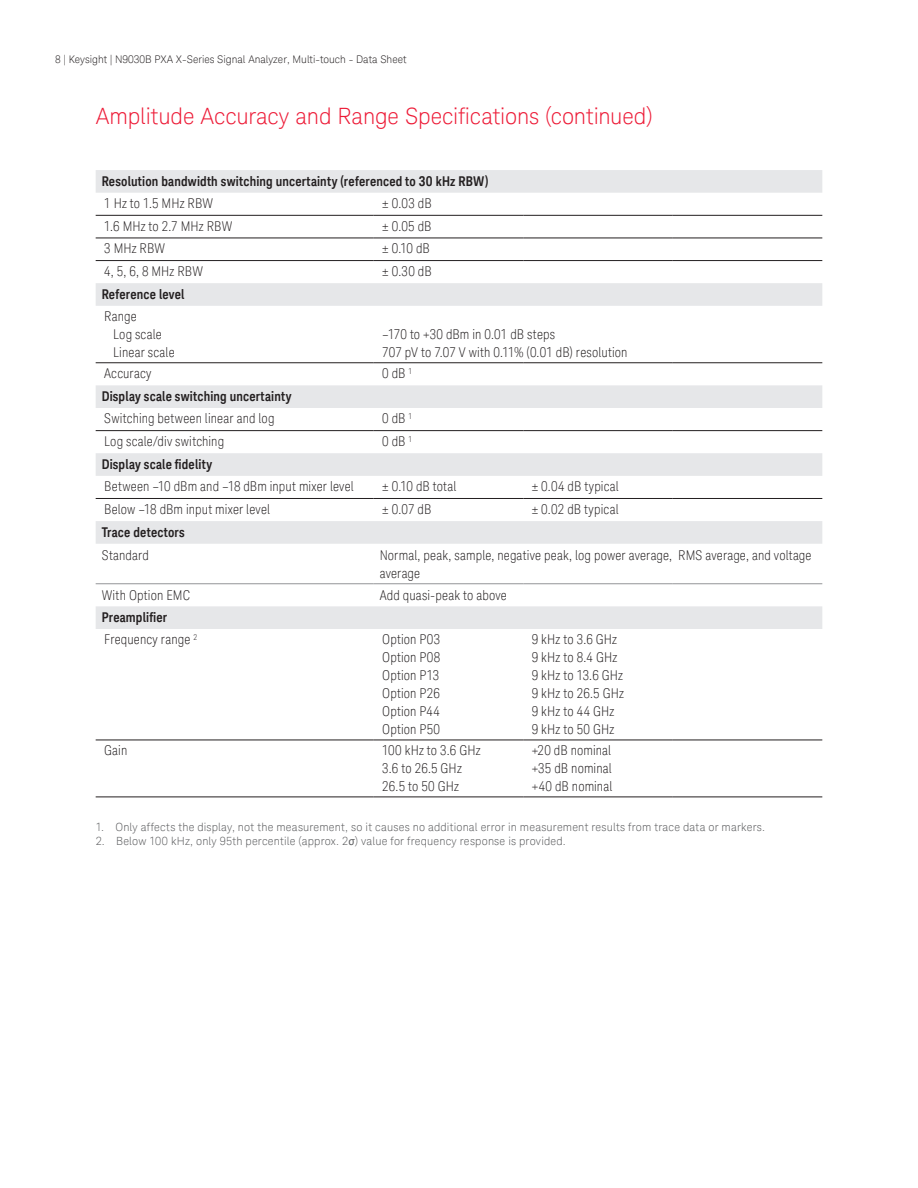
<style>
.page{position:relative;width:918px;height:1188px;background:#fff}
.page>*{position:absolute;margin:0;border:0;box-sizing:border-box;transform-origin:0 0}
.K_Heading_1{font:300 22.5px "Keysight Sans";letter-spacing:-.005em;color:#ed1a36}
.K_Table_Text{font:300 condensed 13.5px/18px "Keysight Sans";letter-spacing:.01em;color:#231f20}
.K_Table_Heading_1{font:700 13.5px "Keysight Sans Condensed";letter-spacing:.015em;color:#231f20}
.t1{font:300 11.25px "Keysight Sans";letter-spacing:.015em;color:#57585a}
.t2{font:300 10.5px "Keysight Sans";color:#231f20}
</style>
<div class="page">
<svg style="left:96px;top:170px;width:726px;height:459px"></svg>
<hr style="left:96px;top:215px;width:278px;height:1px;background:#231f20">
<hr style="left:96px;top:238px;width:278px;height:1px;background:#231f20">
<hr style="left:96px;top:362px;width:278px;height:1px;background:#231f20">
<hr style="left:96px;top:430px;width:278px;height:1px;background:#231f20">
<hr style="left:96px;top:740px;width:278px;height:1px;background:#231f20">
<hr style="left:96px;top:797px;width:278px;height:1px;background:#231f20">
<hr style="left:374px;top:215px;width:149px;height:1px;background:#231f20">
<hr style="left:374px;top:238px;width:149px;height:1px;background:#231f20">
<hr style="left:374px;top:362px;width:149px;height:1px;background:#231f20">
<hr style="left:374px;top:430px;width:149px;height:1px;background:#231f20">
<hr style="left:374px;top:740px;width:149px;height:1px;background:#231f20">
<hr style="left:374px;top:797px;width:149px;height:1px;background:#231f20">
<hr style="left:523px;top:215px;width:150px;height:1px;background:#231f20">
<hr style="left:673px;top:215px;width:149px;height:1px;background:#231f20">
<hr style="left:523px;top:238px;width:150px;height:1px;background:#231f20">
<hr style="left:673px;top:238px;width:149px;height:1px;background:#231f20">
<hr style="left:523px;top:362px;width:150px;height:1px;background:#231f20">
<hr style="left:673px;top:362px;width:149px;height:1px;background:#231f20">
<hr style="left:523px;top:430px;width:150px;height:1px;background:#231f20">
<hr style="left:673px;top:430px;width:149px;height:1px;background:#231f20">
<hr style="left:523px;top:740px;width:150px;height:1px;background:#231f20">
<hr style="left:673px;top:740px;width:149px;height:1px;background:#231f20">
<hr style="left:523px;top:797px;width:150px;height:1px;background:#231f20">
<hr style="left:673px;top:797px;width:149px;height:1px;background:#231f20">
<hr style="left:96px;top:260px;width:278px;height:1px;background:#231f20">
<hr style="left:374px;top:260px;width:149px;height:1px;background:#231f20">
<hr style="left:523px;top:260px;width:150px;height:1px;background:#231f20">
<hr style="left:673px;top:260px;width:149px;height:1px;background:#231f20">
<hr style="left:96px;top:498px;width:278px;height:1px;background:#231f20">
<hr style="left:374px;top:498px;width:149px;height:1px;background:#231f20">
<hr style="left:523px;top:498px;width:150px;height:1px;background:#231f20">
<hr style="left:673px;top:498px;width:149px;height:1px;background:#231f20">
<hr style="left:96px;top:583px;width:278px;height:1px;background:#939598">
<hr style="left:374px;top:583px;width:149px;height:1px;background:#939598">
<hr style="left:523px;top:583px;width:150px;height:1px;background:#939598">
<hr style="left:673px;top:583px;width:149px;height:1px;background:#939598">
<p class="t2" style="left:55px;top:53px;width:353px">8 | Keysight | N9030B PXA X-Series Signal Analyzer, Multi-touch - Data Sheet</p>
<p class="K_Heading_1" style="left:96px;top:103px;width:559px">Amplitude Accuracy and Range Specifications (continued)</p>
<p class="K_Table_Heading_1" style="left:102px;top:173px;width:388px">Resolution bandwidth switching uncertainty (referenced to 30 kHz RBW)</p>
<p class="K_Table_Text" style="left:104px;top:194px;width:111px">1 Hz to 1.5 MHz RBW</p>
<p class="K_Table_Text" style="left:382px;top:194px;width:51px">± 0.03 dB</p>
<p class="K_Table_Text" style="left:104px;top:217px;width:130px">1.6 MHz to 2.7 MHz RBW</p>
<p class="K_Table_Text" style="left:382px;top:217px;width:51px">± 0.05 dB</p>
<p class="K_Table_Text" style="left:104px;top:240px;width:63px">3 MHz RBW</p>
<p class="K_Table_Text" style="left:382px;top:240px;width:49px">± 0.10 dB</p>
<p class="K_Table_Text" style="left:104px;top:262px;width:100px">4, 5, 6, 8 MHz RBW</p>
<p class="K_Table_Text" style="left:382px;top:262px;width:51px">± 0.30 dB</p>
<p class="K_Table_Heading_1" style="left:102px;top:286px;width:84px">Reference level</p>
<p class="K_Table_Text" style="left:104px;top:307px;width:34px">Range</p>
<p class="K_Table_Text" style="left:113px;top:325px;width:50px">Log scale</p>
<p class="K_Table_Text" style="left:113px;top:343px;width:63px">Linear scale</p>
<p class="K_Table_Text" style="left:382px;top:325px;width:174px">–170 to +30 dBm in 0.01 dB steps</p>
<p class="K_Table_Text" style="left:382px;top:343px;width:247px">707 pV to 7.07 V with 0.11% (0.01 dB) resolution</p>
<p class="K_Table_Text" style="left:104px;top:364px;width:49px">Accuracy</p>
<p class="K_Table_Text" style="left:382px;top:364px;width:32px">0 dB <sup>1</sup></p>
<p class="K_Table_Heading_1" style="left:102px;top:388px;width:191px">Display scale switching uncertainty</p>
<p class="K_Table_Text" style="left:104px;top:410px;width:172px">Switching between linear and log</p>
<p class="K_Table_Text" style="left:382px;top:410px;width:32px">0 dB <sup>1</sup></p>
<p class="K_Table_Text" style="left:104px;top:432px;width:121px">Log scale/div switching</p>
<p class="K_Table_Text" style="left:382px;top:432px;width:32px">0 dB <sup>1</sup></p>
<p class="K_Table_Heading_1" style="left:102px;top:456px;width:112px">Display scale fidelity</p>
<p class="K_Table_Text" style="left:104px;top:478px;width:251px">Between –10 dBm and –18 dBm input mixer level</p>
<p class="K_Table_Text" style="left:382px;top:478px;width:76px">± 0.10 dB total</p>
<p class="K_Table_Text" style="left:532px;top:478px;width:88px">± 0.04 dB typical</p>
<p class="K_Table_Text" style="left:104px;top:500px;width:167px">Below –18 dBm input mixer level</p>
<p class="K_Table_Text" style="left:382px;top:500px;width:51px">± 0.07 dB</p>
<p class="K_Table_Text" style="left:532px;top:500px;width:88px">± 0.02 dB typical</p>
<p class="K_Table_Heading_1" style="left:102px;top:524px;width:85px">Trace detectors</p>
<p class="K_Table_Text" style="left:102px;top:546px;width:49px">Standard</p>
<p class="K_Table_Text" style="left:380px;top:546px;width:433px">Normal, peak, sample, negative peak, log power average, RMS average, and voltage average</p>
<p class="K_Table_Text" style="left:102px;top:586px;width:90px">With Option EMC</p>
<p class="K_Table_Text" style="left:380px;top:586px;width:129px">Add quasi-peak to above</p>
<p class="K_Table_Heading_1" style="left:102px;top:609px;width:67px">Preamplifier</p>
<p class="K_Table_Text" style="left:104px;top:631px;width:94px">Frequency range <sup>2</sup></p>
<p class="K_Table_Text" style="left:382px;top:631px;width:60px">Option P03</p>
<p class="K_Table_Text" style="left:382px;top:649px;width:60px">Option P08</p>
<p class="K_Table_Text" style="left:382px;top:667px;width:59px">Option P13</p>
<p class="K_Table_Text" style="left:382px;top:685px;width:59px">Option P26</p>
<p class="K_Table_Text" style="left:382px;top:703px;width:59px">Option P44</p>
<p class="K_Table_Text" style="left:382px;top:721px;width:59px">Option P50</p>
<p class="K_Table_Text" style="left:532px;top:631px;width:87px">9 kHz to 3.6 GHz</p>
<p class="K_Table_Text" style="left:532px;top:649px;width:87px">9 kHz to 8.4 GHz</p>
<p class="K_Table_Text" style="left:532px;top:667px;width:93px">9 kHz to 13.6 GHz</p>
<p class="K_Table_Text" style="left:532px;top:685px;width:94px">9 kHz to 26.5 GHz</p>
<p class="K_Table_Text" style="left:532px;top:703px;width:84px">9 kHz to 44 GHz</p>
<p class="K_Table_Text" style="left:532px;top:721px;width:84px">9 kHz to 50 GHz</p>
<p class="K_Table_Text" style="left:532px;top:742px;width:81px">+20 dB nominal</p>
<p class="K_Table_Text" style="left:532px;top:760px;width:81px">+35 dB nominal</p>
<p class="K_Table_Text" style="left:532px;top:778px;width:82px">+40 dB nominal</p>
<p class="t1" style="left:96px;top:821px;width:671px">1. Only affects the display, not the measurement, so it causes no additional error in measurement results from trace data or markers.</p>
<p class="t1" style="left:96px;top:834px;width:472px">2. Below 100 kHz, only 95th percentile (approx. 2▲) value for frequency response is provided.</p>
<p class="K_Table_Text" style="left:104px;top:742px;width:25px">Gain</p>
<p class="K_Table_Text" style="left:382px;top:742px;width:100px">100 kHz to 3.6 GHz</p>
<p class="K_Table_Text" style="left:382px;top:760px;width:81px">3.6 to 26.5 GHz</p>
<p class="K_Table_Text" style="left:382px;top:778px;width:78px">26.5 to 50 GHz</p>
</div>
